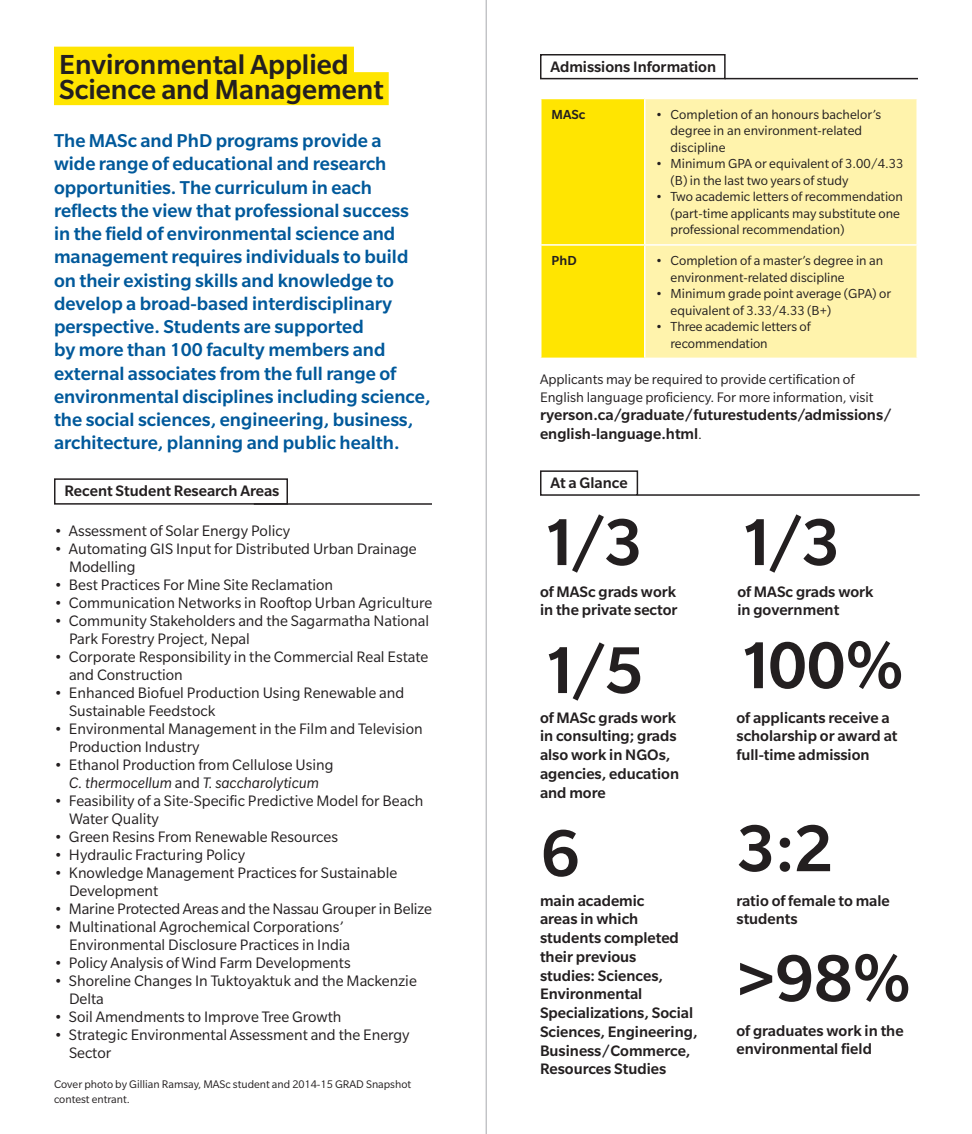
<style>
.page{position:relative;width:972px;height:1134px;background:#fff}
.page>*{position:absolute;margin:0;border:0;box-sizing:border-box;transform-origin:0 0}
.t1{font:500 72px "Slate Pro";color:#231f20}
.Inside__Title_highli{font:500 30px "Slate Pro";color:#231f20}
.Inside__Intro_paragr{font:500 20.25px/23.2px "Slate Pro";color:#00599b}
.General_body_bullet{font:16.5px/18px "Slate Pro";color:#231f20}
.General_body{font:500 16.5px/18.8px "Slate Pro";color:#231f20}
.General_body_bold{font:500 16.5px "Slate Pro";color:#231f20}
.General_body-2{font:15px/18px "Slate Pro";color:#231f20}
.Table_bullet{font:14.25px/16.5px "Slate Pro";color:#231f20}
.Table_degree{font:500 14.25px "Slate Pro";color:#231f20}
.General_body-3{font:12px/15px "Slate Pro";color:#231f20}
.s1{font-style:italic}
.s2{font-weight:400;font-size:15px}
</style>
<div class="page">
<div style="left:54px;top:47px;width:300px;height:33px;background:#ffe501"></div>
<div style="left:54px;top:72px;width:335px;height:33px;background:#ffe501"></div>
<hr style="left:254px;top:503px;width:178px;height:2px;background:#231f20">
<svg style="left:54px;top:478px;width:235px;height:27px"></svg>
<hr style="left:725px;top:78px;width:193px;height:1px;background:#231f20">
<svg style="left:540px;top:54px;width:186px;height:26px"></svg>
<div style="left:542px;top:99px;width:102px;height:259px;background:#ffe501"></div>
<div style="left:646px;top:99px;width:270px;height:259px;background:#fff3ac"></div>
<hr style="left:645px;top:244px;width:273px;height:2px;background:#fff">
<hr style="left:540px;top:244px;width:105px;height:2px;background:#fff">
<hr style="left:638px;top:494px;width:282px;height:2px;background:#231f20">
<svg style="left:540px;top:470px;width:99px;height:26px"></svg>
<hr style="left:486px;top:0;width:1px;height:1134px;background:#a8a9ad">
<p class="Inside__Title_highli" style="left:59px;top:48px;width:291px">Environmental Applied</p>
<p class="Inside__Title_highli" style="left:59px;top:73px;width:326px">Science and Management</p>
<p class="Inside__Intro_paragr" style="left:54px;top:129px;width:378px">The MASc and PhD programs provide a<br>wide range of educational and research opportunities. The curriculum in each reflects the view that professional success<br>in the field of environmental science and management requires individuals to build on their existing skills and knowledge to develop a broad-based interdisciplinary perspective. Students are supported<br>by more than 100 faculty members and external associates from the full range of environmental disciplines including science, the social sciences, engineering, business, architecture, planning and public health.</p>
<p class="General_body_bold" style="left:64px;top:482px;width:216px">Recent Student Research Areas</p>
<p class="General_body_bullet" style="left:54px;top:521px;width:238px">• Assessment of Solar Energy Policy</p>
<p class="General_body_bullet" style="left:69px;top:539px;width:349px;text-indent:-15px">• Automating GIS Input for Distributed Urban Drainage<br>Modelling</p>
<p class="General_body_bullet" style="left:54px;top:575px;width:281px">• Best Practices For Mine Site Reclamation</p>
<p class="General_body_bullet" style="left:54px;top:593px;width:380px">• Communication Networks in Rooftop Urban Agriculture</p>
<p class="General_body_bullet" style="left:69px;top:611px;width:362px;text-indent:-15px">• Community Stakeholders and the Sagarmatha National<br>Park Forestry Project, Nepal</p>
<p class="General_body_bullet" style="left:69px;top:647px;width:361px;text-indent:-15px">• Corporate Responsibility in the Commercial Real Estate and Construction</p>
<p class="General_body_bullet" style="left:69px;top:683px;width:337px;text-indent:-15px">• Enhanced Biofuel Production Using Renewable and<br>Sustainable Feedstock</p>
<p class="General_body_bullet" style="left:69px;top:719px;width:355px;text-indent:-15px">• Environmental Management in the Film and Television<br>Production Industry</p>
<p class="General_body_bullet" style="left:54px;top:755px;width:281px;text-align:center">• Ethanol Production from Cellulose Using<br><span class="s1">C. thermocellum</span> and <span class="s1">T. saccharolyticum</span></p>
<p class="General_body_bullet" style="left:69px;top:791px;width:356px;text-indent:-15px">• Feasibility of a Site-Specific Predictive Model for Beach<br>Water Quality</p>
<p class="General_body_bullet" style="left:54px;top:827px;width:286px">• Green Resins From Renewable Resources</p>
<p class="General_body_bullet" style="left:54px;top:845px;width:193px">• Hydraulic Fracturing Policy</p>
<p class="General_body_bullet" style="left:69px;top:863px;width:330px;text-indent:-15px">• Knowledge Management Practices for Sustainable<br>Development</p>
<p class="General_body_bullet" style="left:54px;top:899px;width:380px">• Marine Protected Areas and the Nassau Grouper in Belize</p>
<p class="General_body_bullet" style="left:69px;top:917px;width:283px;text-indent:-15px">• Multinational Agrochemical Corporations’<br>Environmental Disclosure Practices in India</p>
<p class="General_body_bullet" style="left:54px;top:953px;width:298px">• Policy Analysis of Wind Farm Developments</p>
<p class="General_body_bullet" style="left:69px;top:971px;width:349px;text-indent:-15px">• Shoreline Changes In Tuktoyaktuk and the Mackenzie<br>Delta</p>
<p class="General_body_bullet" style="left:54px;top:1007px;width:289px">• Soil Amendments to Improve Tree Growth</p>
<p class="General_body_bullet" style="left:69px;top:1025px;width:342px;text-indent:-15px">• Strategic Environmental Assessment and the Energy<br>Sector</p>
<p class="General_body-3" style="left:54px;top:1077px;width:359px">Cover photo by Gillian Ramsay, MASc student and 2014-15 GRAD Snapshot contest entrant.</p>
<p class="General_body_bold" style="left:550px;top:58px;width:167px">Admissions Information</p>
<p class="Table_degree" style="left:552px;top:106px;width:35px">MASc</p>
<p class="Table_bullet" style="left:671px;top:106px;width:212px;text-indent:-15px">• Completion of an honours bachelor’s degree in an environment-related discipline</p>
<p class="Table_bullet" style="left:671px;top:155px;width:234px;text-indent:-15px">• Minimum GPA or equivalent of 3.00/4.33 (B) in the last two years of study</p>
<p class="Table_bullet" style="left:671px;top:188px;width:234px;text-indent:-15px">• Two academic letters of recommendation (part-time applicants may substitute one professional recommendation)</p>
<p class="Table_degree" style="left:552px;top:253px;width:27px">PhD</p>
<p class="Table_bullet" style="left:671px;top:252px;width:214px;text-indent:-15px">• Completion of a master’s degree in an environment-related discipline</p>
<p class="Table_bullet" style="left:671px;top:285px;width:222px;text-indent:-15px">• Minimum grade point average (GPA) or equivalent of 3.33/4.33 (B+)</p>
<p class="Table_bullet" style="left:671px;top:318px;width:141px;text-indent:-15px">• Three academic letters of recommendation</p>
<p class="General_body-2" style="left:540px;top:370px;width:335px">Applicants may be required to provide certification of<br>English language proficiency. For more information, visit</p>
<p class="General_body" style="left:540px;top:406px;width:354px">ryerson.ca/graduate/futurestudents/admissions/ english-language.html<span class="s2">.</span></p>
<p class="General_body_bold" style="left:550px;top:474px;width:79px">At a Glance</p>
<p class="t1" style="left:540px;top:503px;width:105px">1/3</p>
<p class="t1" style="left:737px;top:503px;width:105px">1/3</p>
<p class="General_body" style="left:737px;top:582px;width:138px">of MASc grads work in government</p>
<p class="General_body" style="left:540px;top:582px;width:139px">of MASc grads work in the private sector</p>
<p class="t1" style="left:541px;top:631px;width:105px">1/5</p>
<p class="t1" style="left:736px;top:626px;width:169px">100%</p>
<p class="General_body" style="left:540px;top:708px;width:141px">of MASc grads work in consulting; grads also work in NGOs, agencies, education and more</p>
<p class="General_body" style="left:736px;top:708px;width:163px">of applicants receive a scholarship or award at full-time admission</p>
<p class="t1" style="left:541px;top:814px;width:41px">6</p>
<p class="t1" style="left:736px;top:809px;width:98px">3:2</p>
<p class="General_body" style="left:540px;top:891px;width:159px">main academic<br>areas in which students completed their previous<br>studies: Sciences,<br>Environmental<br>Specializations, Social<br>Sciences, Engineering,<br>Business/Commerce,<br>Resources Studies</p>
<p class="General_body" style="left:736px;top:891px;width:155px">ratio of female to male students</p>
<p class="t1" style="left:736px;top:939px;width:176px">&gt;98%</p>
<p class="General_body" style="left:736px;top:1021px;width:169px">of graduates work in the environmental field</p>
</div>
